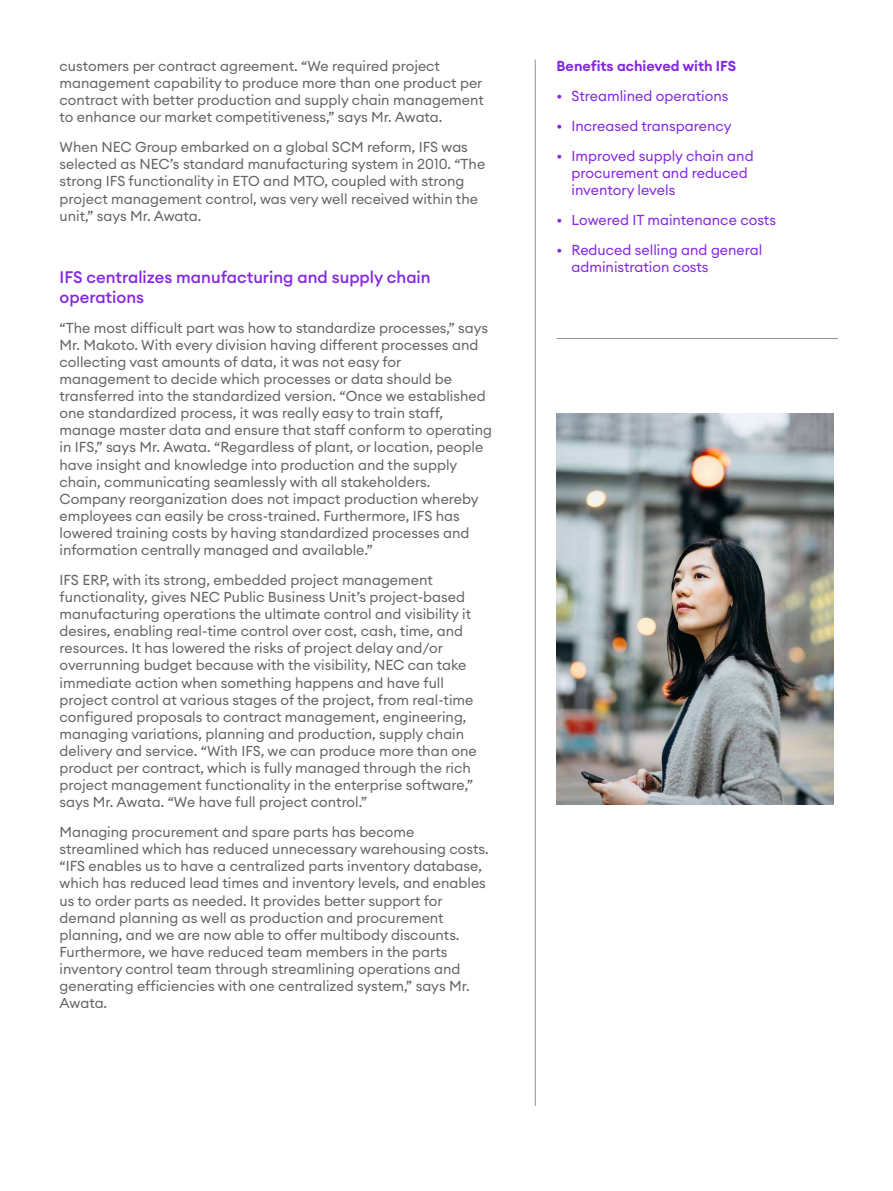
<style>
.page{position:relative;width:893px;height:1191px;background:#fff}
.page>*{position:absolute;margin:0;border:0;box-sizing:border-box;transform-origin:0 0}
.t1{font:500 16.5px/19.8px "Euclid Circular A";color:#8427e2}
.t2{font:14.25px/17.1px "Euclid Circular A";color:#656565}
.t3{font:14.25px/17.1px "Euclid Circular A";color:#8427e2}
.t4{font:600 14.25px "Euclid Circular A";color:#8427e2}
</style>
<div class="page">
<hr style="left:535px;top:60px;width:1px;height:1046px;background:#919191">
<img style="left:556px;top:413px;width:277px;height:391px">
<hr style="left:556px;top:338px;width:282px;height:1px;background:#919191">
<p class="t2" style="left:60px;top:57px;width:426px">customers per contract agreement. “We required project management capability to produce more than one product per contract with better production and supply chain management to enhance our market competitiveness,” says Mr. Awata.</p>
<p class="t2" style="left:60px;top:138px;width:427px">When NEC Group embarked on a global SCM reform, IFS was selected as NEC’s standard manufacturing system in 2010. “The strong IFS functionality in ETO and MTO, coupled with strong project management control, was very well received within the unit,” says Mr. Awata.</p>
<p class="t1" style="left:60px;top:267px;width:373px">IFS centralizes manufacturing and supply chain operations</p>
<p class="t2" style="left:60px;top:319px;width:434px">“The most difficult part was how to standardize processes,” says Mr. Makoto. With every division having different processes and collecting vast amounts of data, it was not easy for management to decide which processes or data should be transferred into the standardized version. “Once we established one standardized process, it was really easy to train staff, manage master data and ensure that staff conform to operating in IFS,” says Mr. Awata. “Regardless of plant, or location, people have insight and knowledge into production and the supply chain, communicating seamlessly with all stakeholders.<br>Company reorganization does not impact production whereby employees can easily be cross-trained. Furthermore, IFS has lowered training costs by having standardized processes and information centrally managed and available.”</p>
<p class="t2" style="left:60px;top:571px;width:419px">IFS ERP, with its strong, embedded project management functionality, gives NEC Public Business Unit’s project-based manufacturing operations the ultimate control and visibility it desires, enabling real-time control over cost, cash, time, and resources. It has lowered the risks of project delay and/or overrunning budget because with the visibility, NEC can take immediate action when something happens and have full project control at various stages of the project, from real-time configured proposals to contract management, engineering, managing variations, planning and production, supply chain delivery and service. “With IFS, we can produce more than one product per contract, which is fully managed through the rich project management functionality in the enterprise software,” says Mr. Awata. “We have full project control.”</p>
<p class="t2" style="left:60px;top:823px;width:431px">Managing procurement and spare parts has become streamlined which has reduced unnecessary warehousing costs. “IFS enables us to have a centralized parts inventory database, which has reduced lead times and inventory levels, and enables us to order parts as needed. It provides better support for demand planning as well as production and procurement planning, and we are now able to offer multibody discounts.<br>Furthermore, we have reduced team members in the parts inventory control team through streamlining operations and generating efficiencies with one centralized system,” says Mr.<br>Awata.</p>
<p class="t4" style="left:556px;top:57px;width:181px">Benefits achieved with IFS</p>
<p class="t3" style="left:556px;top:87px;width:173px">• Streamlined operations</p>
<p class="t3" style="left:556px;top:117px;width:177px">• Increased transparency</p>
<p class="t3" style="left:571px;top:147px;width:184px;text-indent:-15px">• Improved supply chain and procurement and reduced inventory levels</p>
<p class="t3" style="left:556px;top:211px;width:221px">• Lowered IT maintenance costs</p>
<p class="t3" style="left:571px;top:241px;width:192px;text-indent:-15px">• Reduced selling and general administration costs</p>
</div>
